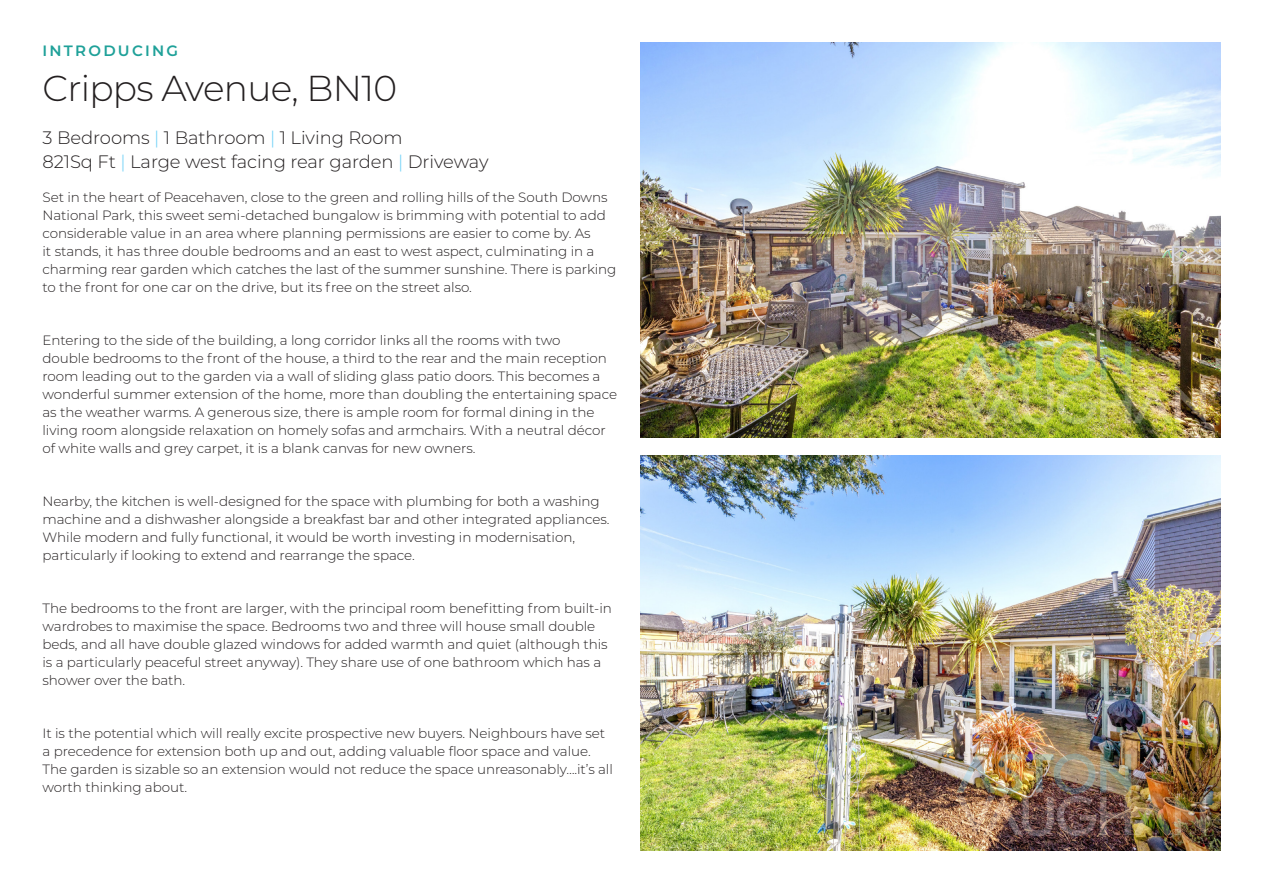
<style>
.page{position:relative;width:1263px;height:893px;background:#fff}
.page>*{position:absolute;margin:0;border:0;box-sizing:border-box;transform-origin:0 0}
.t1{font:300 36px "Montserrat";letter-spacing:-.02em;color:#231f20}
.t2{font:300 18px "Montserrat";letter-spacing:-.005em;color:#231f20}
.t3{font:600 15px "Montserrat";letter-spacing:.15em;color:#1fa199}
.Bullet_points{font:300 13.5px/18px "Montserrat";letter-spacing:-.005em;color:#231f20}
.s1{color:#6bcff6}
</style>
<div class="page">
<img style="left:640px;top:455px;width:580px;height:395px">
<img style="left:640px;top:43px;width:580px;height:395px">
<img style="left:957px;top:753px;width:249px;height:83px">
<img style="left:957px;top:341px;width:249px;height:82px">
<p class="t3" style="left:43px;top:40px;width:137px">INTRODUCING</p>
<p class="t1" style="left:43px;top:64px;width:356px">Cripps Avenue, BN10</p>
<p class="t2" style="left:43px;top:126px;width:362px">3 Bedrooms <span class="s1">|</span> 1 Bathroom <span class="s1">|</span> 1 Living Room</p>
<p class="t2" style="left:43px;top:150px;width:447px">821Sq Ft <span class="s1">|</span> Large west facing rear garden <span class="s1">|</span> Driveway</p>
<p class="Bullet_points" style="left:43px;top:188px;width:575px">Set in the heart of Peacehaven, close to the green and rolling hills of the South Downs National Park, this sweet semi-detached bungalow is brimming with potential to add considerable value in an area where planning permissions are easier to come by. As<br>it stands, it has three double bedrooms and an east to west aspect, culminating in a charming rear garden which catches the last of the summer sunshine. There is parking to the front for one car on the drive, but its free on the street also.</p>
<p class="Bullet_points" style="left:43px;top:331px;width:576px">Entering to the side of the building, a long corridor links all the rooms with two<br>double bedrooms to the front of the house, a third to the rear and the main reception room leading out to the garden via a wall of sliding glass patio doors. This becomes a wonderful summer extension of the home, more than doubling the entertaining space as the weather warms. A generous size, there is ample room for formal dining in the living room alongside relaxation on homely sofas and armchairs. With a neutral décor of white walls and grey carpet, it is a blank canvas for new owners.</p>
<p class="Bullet_points" style="left:43px;top:492px;width:568px">Nearby, the kitchen is well-designed for the space with plumbing for both a washing machine and a dishwasher alongside a breakfast bar and other integrated appliances.<br>While modern and fully functional, it would be worth investing in modernisation, particularly if looking to extend and rearrange the space.</p>
<p class="Bullet_points" style="left:43px;top:599px;width:571px">The bedrooms to the front are larger, with the principal room benefitting from built-in wardrobes to maximise the space. Bedrooms two and three will house small double beds, and all have double glazed windows for added warmth and quiet (although this is a particularly peaceful street anyway). They share use of one bathroom which has a shower over the bath.</p>
<p class="Bullet_points" style="left:43px;top:724px;width:572px">It is the potential which will really excite prospective new buyers. Neighbours have set a precedence for extension both up and out, adding valuable floor space and value.<br>The garden is sizable so an extension would not reduce the space unreasonably….it’s all worth thinking about.</p>
</div>
